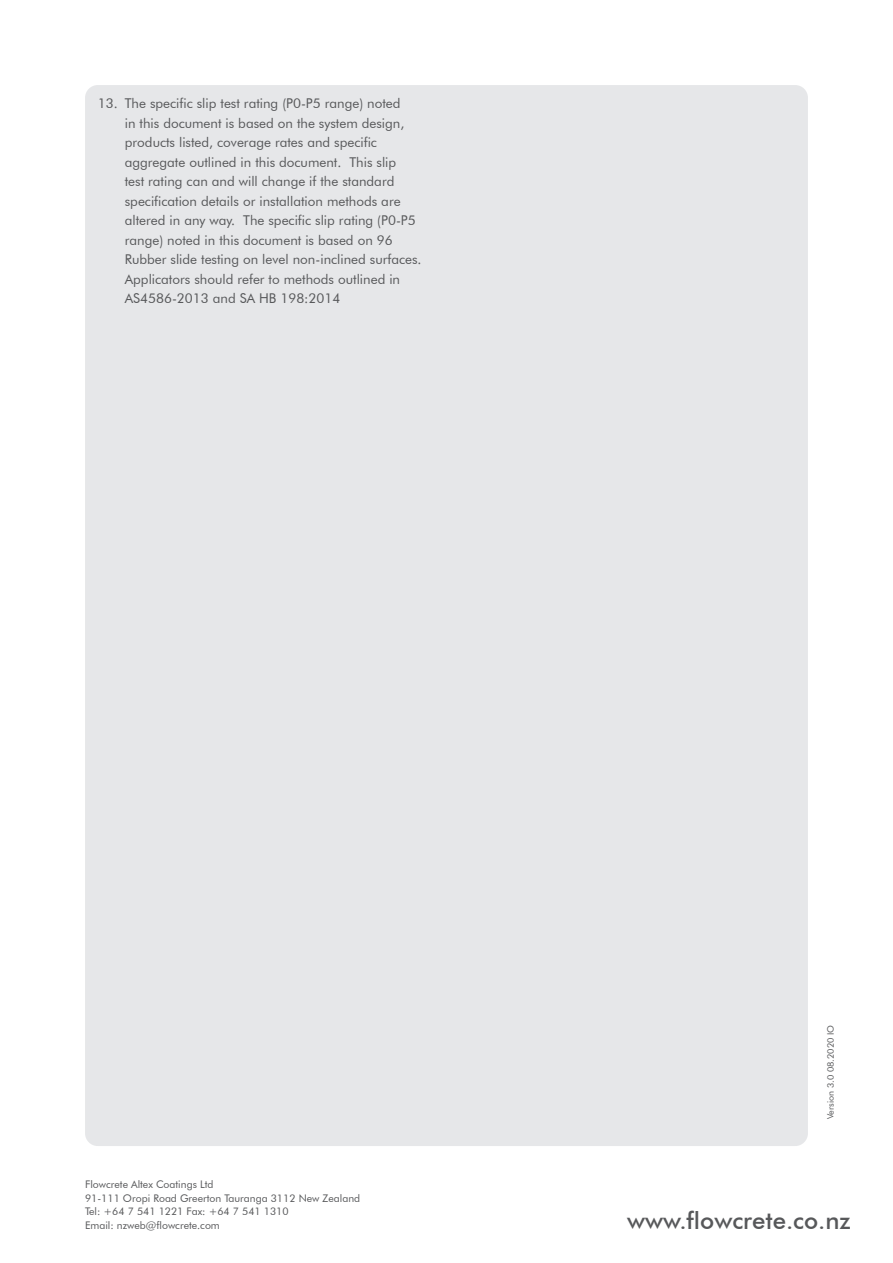
<style>
.page{position:relative;width:893px;height:1263px;background:#fff}
.page>*{position:absolute;margin:0;border:0;box-sizing:border-box;transform-origin:0 0}
.t1{font:500 24px "Futura BT";color:#57585a}
.t2{font:13.5px/19.5px "Futura BT";color:#57585a}
.t3{font:10.5px "Futura BT";color:#57585a}
.t4{font:9px "Futura BT";color:#57585a}
</style>
<div class="page">
<div style="left:85px;top:85px;width:723px;height:1061px;background:#e6e7e9;border-radius:13px"></div>
<p class="t2" style="left:125px;top:93px;width:298px;text-indent:-27px">13. The specific slip test rating (P0-P5 range) noted<br>in this document is based on the system design, products listed, coverage rates and specific aggregate outlined in this document. This slip<br>test rating can and will change if the standard specification details or installation methods are altered in any way. The specific slip rating (P0-P5 range) noted in this document is based on 96<br>Rubber slide testing on level non-inclined surfaces.<br>Applicators should refer to methods outlined in AS4586-2013 and SA HB 198:2014</p>
<p class="t3" style="left:85px;top:1178px;width:130px">Flowcrete Altex Coatings Ltd</p>
<p class="t3" style="left:85px;top:1192px;width:277px">91-111 Oropi Road Greerton Tauranga 3112 New Zealand</p>
<p class="t3" style="left:85px;top:1205px;width:205px">Tel: +64 7 541 1221 Fax: +64 7 541 1310</p>
<p class="t3" style="left:85px;top:1219px;width:136px">Email: nzweb@flowcrete.com</p>
<p class="t4" style="left:825px;top:1119px;width:96px;rotate:-90deg">Version 3.0 08.2020 IO</p>
<p class="t1" style="left:627px;top:1206px;width:225px">www.flowcrete.co.nz</p>
</div>
